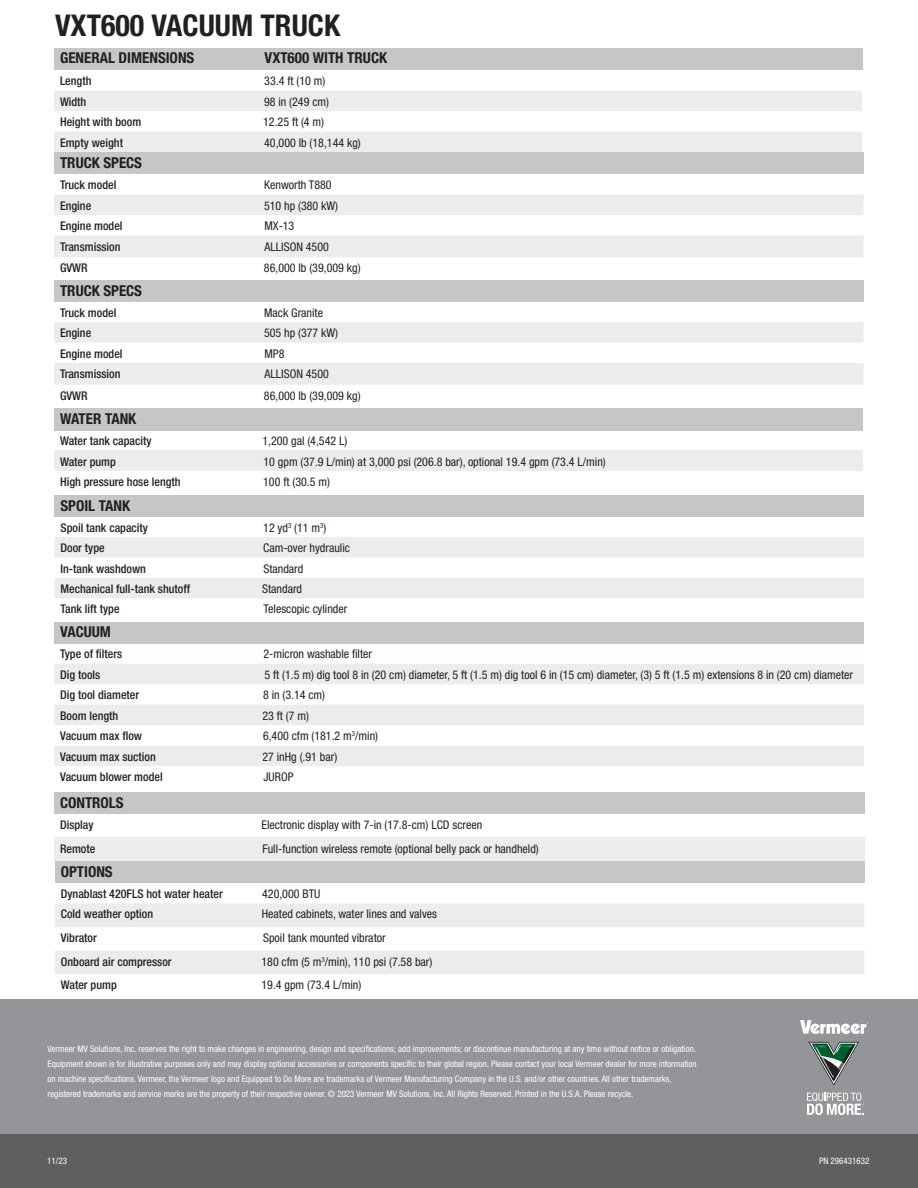
<style>
.page{position:relative;width:918px;height:1188px;background:#fff}
.page>*{position:absolute;margin:0;border:0;box-sizing:border-box;transform-origin:0 0}
.t1{font:700 condensed 30px "Helvetica Neue LT Std";color:#231f20}
.t2{font:700 condensed 15px "Helvetica Neue LT Std";color:#231f20}
.t3{font:condensed 12px "Helvetica Neue LT Std";color:#231f20}
.t4{font:500 condensed 12px "Helvetica Neue LT Std";color:#231f20}
.t5{font:condensed 9px/15px "Helvetica Neue LT Std";color:#fff;text-align:justify}
</style>
<div class="page">
<div style="left:0;top:999px;width:918px;height:151px;background:#939598"></div>
<div style="left:0;top:1134px;width:918px;height:54px;background:#5f5f62"></div>
<svg style="left:800px;top:1020px;width:68px;height:14px"></svg>
<svg style="left:807px;top:1092px;width:57px;height:23px"></svg>
<svg style="left:809px;top:1042px;width:50px;height:44px"></svg>
<div style="left:54px;top:49px;width:808px;height:21px;background:#c5c6c8"></div>
<svg style="left:54px;top:91px;width:808px;height:61px;fill:#ececee"></svg>
<div style="left:54px;top:153px;width:810px;height:21px;background:#c5c6c8"></div>
<svg style="left:54px;top:195px;width:810px;height:62px;fill:#ececee"></svg>
<div style="left:55px;top:495px;width:809px;height:22px;background:#c5c6c8"></div>
<svg style="left:55px;top:537px;width:809px;height:61px;fill:#ececee"></svg>
<div style="left:54px;top:622px;width:810px;height:21px;background:#c5c6c8"></div>
<svg style="left:54px;top:664px;width:810px;height:102px;fill:#ececee"></svg>
<div style="left:54px;top:792px;width:810px;height:22px;background:#c5c6c8"></div>
<div style="left:54px;top:838px;width:810px;height:23px;background:#ececee"></div>
<div style="left:55px;top:861px;width:809px;height:22px;background:#c5c6c8"></div>
<svg style="left:55px;top:903px;width:809px;height:71px;fill:#ececee"></svg>
<div style="left:54px;top:408px;width:808px;height:22px;background:#c5c6c8"></div>
<div style="left:54px;top:450px;width:808px;height:21px;background:#ececee"></div>
<div style="left:54px;top:280px;width:810px;height:22px;background:#c5c6c8"></div>
<svg style="left:54px;top:322px;width:810px;height:63px;fill:#ececee"></svg>
<p class="t1" style="left:55px;top:8px;width:287px">VXT600 VACUUM TRUCK</p>
<p class="t2" style="left:60px;top:48px;width:136px">GENERAL DIMENSIONS</p>
<p class="t2" style="left:265px;top:48px;width:124px">VXT600 WITH TRUCK</p>
<p class="t4" style="left:60px;top:74px;width:33px">Length</p>
<p class="t3" style="left:264px;top:74px;width:62px">33.4 ft (10 m)</p>
<p class="t4" style="left:60px;top:94px;width:28px">Width</p>
<p class="t3" style="left:264px;top:95px;width:67px">98 in (249 cm)</p>
<p class="t4" style="left:60px;top:115px;width:83px">Height with boom</p>
<p class="t3" style="left:263px;top:115px;width:62px">12.25 ft (4 m)</p>
<p class="t4" style="left:60px;top:135px;width:65px">Empty weight</p>
<p class="t3" style="left:264px;top:135px;width:98px">40,000 lb (18,144 kg)</p>
<p class="t2" style="left:60px;top:154px;width:84px">TRUCK SPECS</p>
<p class="t4" style="left:60px;top:178px;width:58px">Truck model</p>
<p class="t3" style="left:264px;top:178px;width:69px">Kenworth T880</p>
<p class="t4" style="left:60px;top:198px;width:33px">Engine</p>
<p class="t3" style="left:264px;top:199px;width:76px">510 hp (380 kW)</p>
<p class="t4" style="left:60px;top:219px;width:64px">Engine model</p>
<p class="t3" style="left:264px;top:219px;width:31px">MX-13</p>
<p class="t4" style="left:60px;top:239px;width:62px">Transmission</p>
<p class="t3" style="left:265px;top:239px;width:66px">ALLISON 4500</p>
<p class="t4" style="left:60px;top:261px;width:29px">GVWR</p>
<p class="t3" style="left:264px;top:261px;width:98px">86,000 lb (39,009 kg)</p>
<p class="t2" style="left:60px;top:281px;width:84px">TRUCK SPECS</p>
<p class="t4" style="left:60px;top:305px;width:58px">Truck model</p>
<p class="t3" style="left:264px;top:306px;width:60px">Mack Granite</p>
<p class="t4" style="left:60px;top:326px;width:33px">Engine</p>
<p class="t3" style="left:264px;top:326px;width:76px">505 hp (377 kW)</p>
<p class="t4" style="left:60px;top:346px;width:64px">Engine model</p>
<p class="t3" style="left:264px;top:347px;width:21px">MP8</p>
<p class="t4" style="left:60px;top:367px;width:62px">Transmission</p>
<p class="t3" style="left:265px;top:367px;width:66px">ALLISON 4500</p>
<p class="t4" style="left:60px;top:388px;width:29px">GVWR</p>
<p class="t3" style="left:264px;top:389px;width:98px">86,000 lb (39,009 kg)</p>
<p class="t2" style="left:60px;top:409px;width:78px">WATER TANK</p>
<p class="t4" style="left:60px;top:434px;width:93px">Water tank capacity</p>
<p class="t3" style="left:262px;top:434px;width:86px">1,200 gal (4,542 L)</p>
<p class="t4" style="left:60px;top:454px;width:57px">Water pump</p>
<p class="t3" style="left:264px;top:454px;width:344px">10 gpm (37.9 L/min) at 3,000 psi (206.8 bar), optional 19.4 gpm (73.4 L/min)</p>
<p class="t4" style="left:60px;top:475px;width:122px">High pressure hose length</p>
<p class="t3" style="left:263px;top:475px;width:68px">100 ft (30.5 m)</p>
<p class="t2" style="left:61px;top:496px;width:71px">SPOIL TANK</p>
<p class="t4" style="left:61px;top:520px;width:89px">Spoil tank capacity</p>
<p class="t3" style="left:263px;top:520px;width:65px">12 yd<sup>3</sup> (11 m<sup>3</sup>)</p>
<p class="t4" style="left:61px;top:541px;width:46px">Door type</p>
<p class="t3" style="left:263px;top:541px;width:88px">Cam-over hydraulic</p>
<p class="t4" style="left:61px;top:561px;width:87px">In-tank washdown</p>
<p class="t3" style="left:263px;top:561px;width:41px">Standard</p>
<p class="t4" style="left:61px;top:582px;width:131px">Mechanical full-tank shutoff</p>
<p class="t3" style="left:262px;top:582px;width:41px">Standard</p>
<p class="t4" style="left:61px;top:602px;width:61px">Tank lift type</p>
<p class="t3" style="left:264px;top:602px;width:85px">Telescopic cylinder</p>
<p class="t2" style="left:60px;top:623px;width:52px">VACUUM</p>
<p class="t4" style="left:60px;top:647px;width:64px">Type of filters</p>
<p class="t3" style="left:263px;top:647px;width:110px">2-micron washable filter</p>
<p class="t4" style="left:60px;top:667px;width:42px">Dig tools</p>
<p class="t3" style="left:265px;top:668px;width:590px">5 ft (1.5 m) dig tool 8 in (20 cm) diameter, 5 ft (1.5 m) dig tool 6 in (15 cm) diameter, (3) 5 ft (1.5 m) extensions 8 in (20 cm) diameter</p>
<p class="t4" style="left:60px;top:688px;width:81px">Dig tool diameter</p>
<p class="t3" style="left:263px;top:688px;width:64px">8 in (3.14 cm)</p>
<p class="t4" style="left:60px;top:708px;width:60px">Boom length</p>
<p class="t3" style="left:262px;top:709px;width:48px">23 ft (7 m)</p>
<p class="t4" style="left:60px;top:729px;width:83px">Vacuum max flow</p>
<p class="t3" style="left:263px;top:729px;width:117px">6,400 cfm (181.2 m<sup>3</sup>/min)</p>
<p class="t4" style="left:60px;top:749px;width:97px">Vacuum max suction</p>
<p class="t3" style="left:262px;top:749px;width:76px">27 inHg (.91 bar)</p>
<p class="t4" style="left:60px;top:770px;width:104px">Vacuum blower model</p>
<p class="t3" style="left:264px;top:770px;width:32px">JUROP</p>
<p class="t2" style="left:60px;top:794px;width:65px">CONTROLS</p>
<p class="t4" style="left:60px;top:818px;width:35px">Display</p>
<p class="t3" style="left:262px;top:818px;width:222px">Electronic display with 7-in (17.8-cm) LCD screen</p>
<p class="t4" style="left:60px;top:841px;width:37px">Remote</p>
<p class="t3" style="left:262px;top:841px;width:278px">Full-function wireless remote (optional belly pack or handheld)</p>
<p class="t2" style="left:61px;top:863px;width:53px">OPTIONS</p>
<p class="t4" style="left:61px;top:887px;width:163px">Dynablast 420FLS hot water heater</p>
<p class="t3" style="left:262px;top:887px;width:60px">420,000 BTU</p>
<p class="t4" style="left:61px;top:907px;width:94px">Cold weather option</p>
<p class="t3" style="left:262px;top:907px;width:177px">Heated cabinets, water lines and valves</p>
<p class="t4" style="left:61px;top:931px;width:38px">Vibrator</p>
<p class="t3" style="left:263px;top:931px;width:124px">Spoil tank mounted vibrator</p>
<p class="t4" style="left:61px;top:954px;width:112px">Onboard air compressor</p>
<p class="t3" style="left:262px;top:955px;width:172px">180 cfm (5 m<sup>3</sup>/min), 110 psi (7.58 bar)</p>
<p class="t4" style="left:61px;top:978px;width:57px">Water pump</p>
<p class="t3" style="left:262px;top:978px;width:101px">19.4 gpm (73.4 L/min)</p>
<p class="t5" style="left:48px;top:1041px;width:651px">Vermeer MV Solutions, Inc. reserves the right to make changes in engineering, design and specifications; add improvements; or discontinue manufacturing at any time without notice or obligation.<br>Equipment shown is for illustrative purposes only and may display optional accessories or components specific to their global region. Please contact your local Vermeer dealer for more information on machine specifications. Vermeer, the Vermeer logo and Equipped to Do More are trademarks of Vermeer Manufacturing Company in the U.S. and/or other countries. All other trademarks,</p>
<p class="t5" style="left:48px;top:1086px;width:587px">registered trademarks and service marks are the property of their respective owner. © 2023 Vermeer MV Solutions, Inc. All Rights Reserved. Printed in the U.S.A. Please recycle.</p>
<p class="t5" style="left:47px;top:1153px;width:21px">11/23</p>
<p class="t5" style="left:819px;top:1153px;width:52px">PN 296431632</p>
</div>
